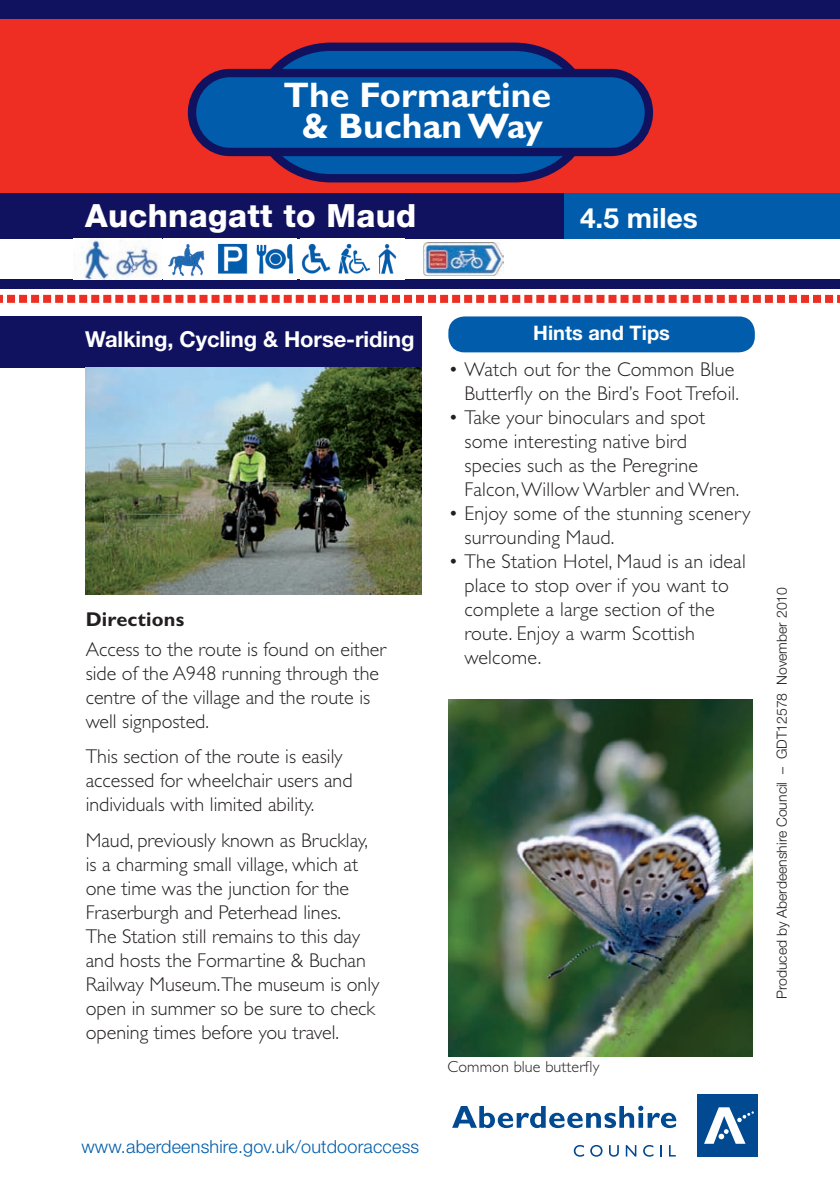
<style>
.page{position:relative;width:840px;height:1191px;background:#fff}
.page>*{position:absolute;margin:0;border:0;box-sizing:border-box;transform-origin:0 0}
.t1{font:700 35.6px/31.4px "Gill Sans";color:#fff;text-align:center}
.t2{font:800 32px "Helvetica Neue";letter-spacing:.01em;color:#fff}
.t3{font:700 28px "Helvetica Neue";color:#fff}
.t4{font:700 22px "Helvetica Neue";letter-spacing:-.005em;color:#fff}
.t5{font:300 20px/24px "Gill Sans";color:#231f20}
.t6{font:700 20px "Helvetica Neue";color:#fff}
.t7{font:700 20px "Gill Sans";letter-spacing:.01em;color:#231f20}
.t8{font:300 18px "Helvetica Neue";letter-spacing:.01em;color:#015dab}
.t9{font:300 16px "Gill Sans";letter-spacing:.01em;color:#231f20}
.t10{font:300 14px "Helvetica Neue";color:#231f20}
</style>
<div class="page">
<div style="left:696px;top:1094px;width:61px;height:63px;background:#014990"></div>
<svg style="left:704px;top:1107px;width:49px;height:36px"></svg>
<svg style="left:452px;top:1105px;width:224px;height:23px"></svg>
<svg style="left:573px;top:1145px;width:10px;height:11px"></svg>
<svg style="left:590px;top:1145px;width:12px;height:11px"></svg>
<svg style="left:609px;top:1145px;width:9px;height:11px"></svg>
<svg style="left:625px;top:1145px;width:11px;height:11px"></svg>
<svg style="left:643px;top:1145px;width:10px;height:11px"></svg>
<svg style="left:669px;top:1145px;width:6px;height:11px"></svg>
<div style="left:0;top:316px;width:421px;height:51px;background:#11125f"></div>
<img style="left:86px;top:367px;width:335px;height:227px">
<div style="left:0;top:0;width:839px;height:19px;background:#11125f"></div>
<div style="left:0;top:19px;width:839px;height:178px;background:#ee2e22"></div>
<svg style="left:249px;top:42px;width:346px;height:141px"></svg>
<div style="left:192px;top:73px;width:456px;height:79px;background:#015dab;border-radius:39px"></div>
<div style="left:188px;top:69px;width:464px;height:87px;border:8px solid #11125f;border-radius:39px"></div>
<div style="left:0;top:193px;width:839px;height:45px;background:#11125f"></div>
<div style="left:0;top:279px;width:839px;height:9px;background:#11125f"></div>
<div style="left:564px;top:193px;width:275px;height:45px;background:#015dab"></div>
<svg style="left:0;top:295px;width:839px;height:8px"></svg>
<div style="left:448px;top:316px;width:306px;height:36px;background:#015dab;border-radius:16px"></div>
<img style="left:83px;top:238px;width:211px;height:41px">
<img style="left:301px;top:243px;width:96px;height:31px">
<img style="left:423px;top:243px;width:80px;height:32px">
<img style="left:448px;top:699px;width:304px;height:357px">
<h1 class="t1" style="left:283px;top:79px;width:269px">The Formartine &amp; Buchan Way</h1>
<h2 class="t2" style="left:85px;top:196px;width:332px">Auchnagatt to Maud</h2>
<h3 class="t3" style="left:579px;top:201px;width:119px">4.5 miles</h3>
<p class="t4" style="left:85px;top:326px;width:331px">Walking, Cycling &amp; Horse-riding</p>
<p class="t7" style="left:86px;top:607px;width:100px">Directions</p>
<p class="t5" style="left:86px;top:637px;width:302px">Access to the route is found on either side of the A948 running through the centre of the village and the route is well signposted.</p>
<p class="t5" style="left:86px;top:744px;width:268px">This section of the route is easily accessed for wheelchair users and individuals with limited ability.</p>
<p class="t5" style="left:86px;top:828px;width:295px">Maud, previously known as Brucklay, is a charming small village, which at one time was the junction for the Fraserburgh and Peterhead lines.<br>The Station still remains to this day and hosts the Formartine &amp; Buchan Railway Museum.The museum is only open in summer so be sure to check opening times before you travel.</p>
<p class="t8" style="left:81px;top:1135px;width:339px">www.aberdeenshire.gov.uk/outdooraccess</p>
<p class="t6" style="left:533px;top:320px;width:138px">Hints and Tips</p>
<p class="t5" style="left:448px;top:357px;width:292px;text-align:right">• Watch out for the Common Blue<br>Butterfly on the Bird’s Foot Trefoil.</p>
<p class="t5" style="left:464px;top:405px;width:276px;text-indent:-16px">• Take your binoculars and spot some interesting native bird species such as the Peregrine<br>Falcon, Willow Warbler and Wren.</p>
<p class="t5" style="left:464px;top:501px;width:287px;text-indent:-16px">• Enjoy some of the stunning scenery surrounding Maud.</p>
<p class="t5" style="left:464px;top:549px;width:283px;text-indent:-16px">• The Station Hotel, Maud is an ideal place to stop over if you want to complete a large section of the route. Enjoy a warm Scottish welcome.</p>
<p class="t9" style="left:447px;top:1058px;width:153px">Common blue butterfly</p>
<p class="t10" style="left:772px;top:999px;width:413px;rotate:-90deg">Produced by Aberdeenshire Council – GDT12578 November 2010</p>
</div>
